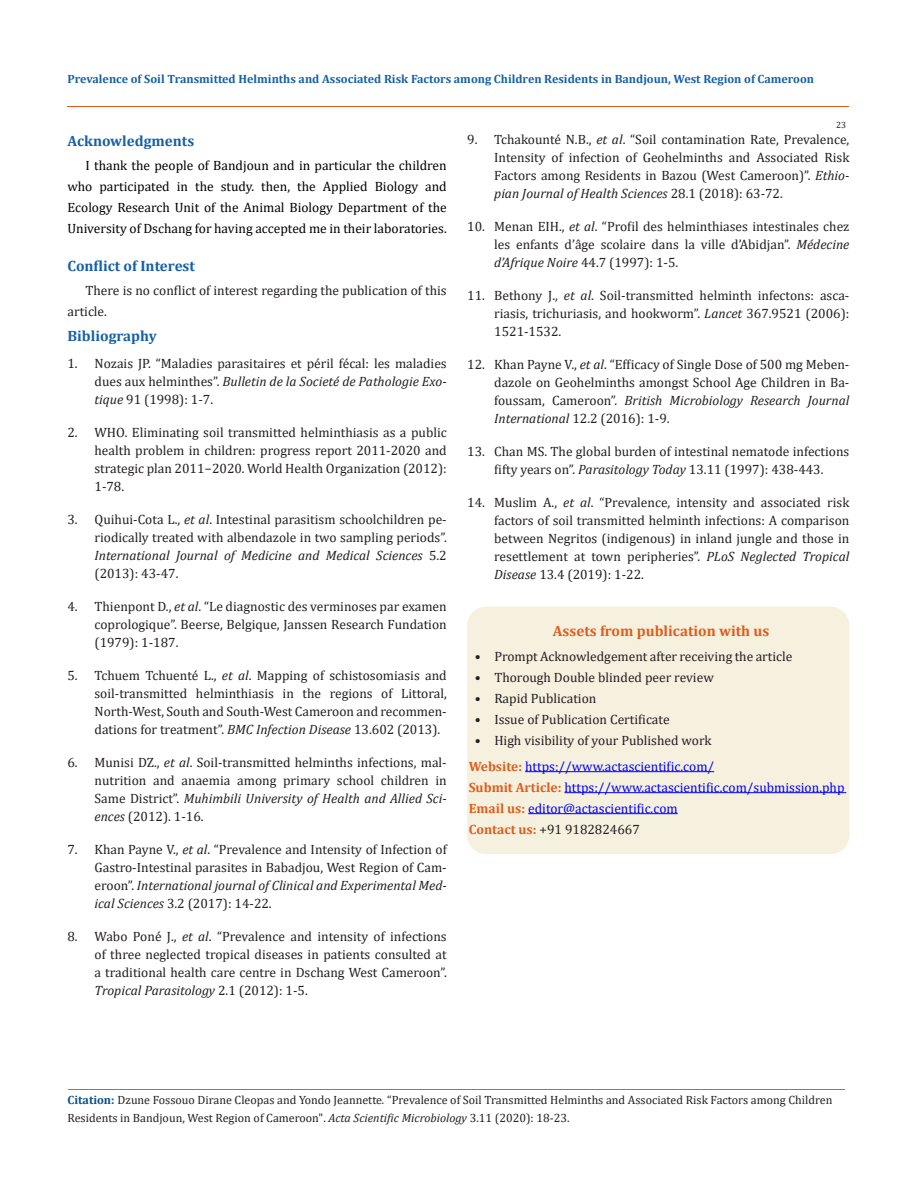
<style>
.page{position:relative;width:917px;height:1188px;background:#fff}
.page>*{position:absolute;margin:0;border:0;box-sizing:border-box;transform-origin:0 0}
.t1{font:700 15px "Cambria";color:#1560a6}
.t2{font:700 15px "Cambria";color:#e05d1a}
.t3{font:13.5px/18px "Cambria";color:#231f20;text-align:justify}
.t4{font:13.5px/21px "Cambria";color:#000;text-align:justify}
.t5{font:13.5px "Cambria";color:#00f}
.t6{font:12px/18px "Cambria";color:#231f20}
.t7{font:700 12px "Cambria";color:#1560a6}
.t8{font:9px "Cambria";color:#231f20}
.s1{font-style:italic}
.s2{font-weight:700;color:#e05d1a}
.s3{font-weight:700;color:#035089}
</style>
<div class="page">
<hr style="left:67px;top:106px;width:782px;height:1px;background:#e05d1a">
<div style="left:468px;top:607px;width:380px;height:246px;background:#f6f0df;border-radius:18px"></div>
<div style="left:467px;top:607px;width:382px;height:247px;border:2px solid #f6f0df;border-radius:18px"></div>
<hr style="left:525px;top:771px;width:189px;height:1px;background:#00f">
<hr style="left:564px;top:792px;width:282px;height:1px;background:#00f">
<hr style="left:528px;top:813px;width:149px;height:1px;background:#00f">
<hr style="left:69px;top:1089px;width:776px;height:1px;background:#e05d1a">
<p class="t7" style="left:67px;top:70px;width:748px">Prevalence of Soil Transmitted Helminths and Associated Risk Factors among Children Residents in Bandjoun, West Region of Cameroon</p>
<p class="t8" style="left:836px;top:120px;width:11px">23</p>
<p class="t1" style="left:67px;top:131px;width:128px">Acknowledgments</p>
<p class="t4" style="left:67px;top:155px;width:381px;text-indent:18px">I thank the people of Bandjoun and in particular the children who participated in the study. then, the Applied Biology and Ecology Research Unit of the Animal Biology Department of the University of Dschang for having accepted me in their laboratories.</p>
<p class="t1" style="left:67px;top:255px;width:129px">Conflict of Interest</p>
<p class="t3" style="left:67px;top:280px;width:381px;line-height:21px;text-indent:18px">There is no conflict of interest regarding the publication of this article.</p>
<p class="t1" style="left:67px;top:325px;width:91px">Bibliography</p>
<p class="t3" style="left:94px;top:355px;width:354px;text-indent:-27px">1. Nozais JP. “Maladies parasitaires et péril fécal: les maladies dues aux helminthes”. <span class="s1">Bulletin de la Societé de Pathologie Exo&shy;tique</span> 91 (1998): 1-7.</p>
<p class="t3" style="left:94px;top:424px;width:354px;text-indent:-27px">2. WHO. Eliminating soil transmitted helminthiasis as a public health problem in children: progress report 2011-2020 and strategic plan 2011−2020. World Health Organization (2012):<br>1-78.</p>
<p class="t3" style="left:94px;top:511px;width:354px;text-indent:-27px">3. Quihui-Cota L., <span class="s1">et al</span>. Intestinal parasitism schoolchildren pe&shy;riodically treated with albendazole in two sampling periods”.<br><span class="s1">International Journal of Medicine and Medical Sciences</span> 5.2 (2013): 43-47.</p>
<p class="t3" style="left:94px;top:598px;width:354px;text-indent:-27px">4. Thienpont D., <span class="s1">et al</span>. “Le diagnostic des verminoses par examen coprologique”. Beerse, Belgique, Janssen Research Fundation (1979): 1-187.</p>
<p class="t3" style="left:94px;top:667px;width:354px;text-indent:-27px">5. Tchuem Tchuenté L., <span class="s1">et al</span>. Mapping of schistosomiasis and soil-transmitted helminthiasis in the regions of Littoral, North-West, South and South-West Cameroon and recommen&shy;dations for treatment”. <span class="s1">BMC Infection Disease</span> 13.602 (2013).</p>
<p class="t3" style="left:94px;top:754px;width:354px;text-indent:-27px">6. Munisi DZ., <span class="s1">et al</span>. Soil-transmitted helminths infections, mal&shy;nutrition and anaemia among primary school children in Same District”. <span class="s1">Muhimbili University of Health and Allied Sci&shy;ences</span> (2012). 1-16.</p>
<p class="t3" style="left:94px;top:841px;width:354px;text-indent:-27px">7. Khan Payne V., <span class="s1">et al</span>. “Prevalence and Intensity of Infection of Gastro-Intestinal parasites in Babadjou, West Region of Cam&shy;eroon”. <span class="s1">International journal of Clinical and Experimental Med&shy;ical Sciences</span> 3.2 (2017): 14-22.</p>
<p class="t3" style="left:94px;top:928px;width:354px;text-indent:-27px">8. Wabo Poné J., <span class="s1">et al</span>. “Prevalence and intensity of infections of three neglected tropical diseases in patients consulted at a traditional health care centre in Dschang West Cameroon”.<br><span class="s1">Tropical Parasitology</span> 2.1 (2012): 1-5.</p>
<p class="t3" style="left:494px;top:130px;width:357px;text-indent:-27px">9. Tchakounté N.B., <span class="s1">et al</span>. “Soil contamination Rate, Prevalence, Intensity of infection of Geohelminths and Associated Risk Factors among Residents in Bazou (West Cameroon)”. <span class="s1">Ethio&shy;pian Journal of Health Sciences</span> 28.1 (2018): 63-72.</p>
<p class="t3" style="left:494px;top:217px;width:357px;text-indent:-27px">10. Menan EIH., <span class="s1">et al</span>. “Profil des helminthiases intestinales chez les enfants d’âge scolaire dans la ville d’Abidjan”. <span class="s1">Médecine d’Afrique Noire</span> 44.7 (1997): 1-5.</p>
<p class="t3" style="left:494px;top:286px;width:357px;text-indent:-27px">11. Bethony J., <span class="s1">et al</span>. Soil-transmitted helminth infectons: asca&shy;riasis, trichuriasis, and hookworm”. <span class="s1">Lancet</span> 367.9521 (2006):<br>1521-1532.</p>
<p class="t3" style="left:494px;top:355px;width:357px;text-indent:-27px">12. Khan Payne V., <span class="s1">et al</span>. “Efficacy of Single Dose of 500 mg Meben&shy;dazole on Geohelminths amongst School Age Children in Ba&shy;foussam, Cameroon”. <span class="s1">British Microbiology Research Journal International</span> 12.2 (2016): 1-9.</p>
<p class="t3" style="left:467px;top:442px;width:384px;text-align:center">13. Chan MS. The global burden of intestinal nematode infections fifty years on”. <span class="s1">Parasitology Today</span> 13.11 (1997): 438-443.</p>
<p class="t3" style="left:494px;top:493px;width:357px;text-indent:-27px">14. Muslim A., <span class="s1">et al</span>. “Prevalence, intensity and associated risk factors of soil transmitted helminth infections: A comparison between Negritos (indigenous) in inland jungle and those in resettlement at town peripheries”. <span class="s1">PLoS Neglected Tropical Disease</span> 13.4 (2019): 1-22.</p>
<p class="t2" style="left:553px;top:620px;width:218px">Assets from publication with us</p>
<p class="t3" style="left:475px;top:648px;width:319px">• Prompt Acknowledgement after receiving the article</p>
<p class="t3" style="left:475px;top:669px;width:240px">• Thorough Double blinded peer review</p>
<p class="t3" style="left:475px;top:690px;width:123px">• Rapid Publication</p>
<p class="t3" style="left:475px;top:711px;width:196px">• Issue of Publication Certificate</p>
<p class="t3" style="left:475px;top:732px;width:238px">• High visibility of your Published work</p>
<p class="t5" style="left:468px;top:758px;width:247px"><span class="s2">Website:</span> https://www.actascientific.com/</p>
<p class="t5" style="left:468px;top:779px;width:377px"><span class="s2">Submit Article:</span> https://www.actascientific.com/submission.php</p>
<p class="t5" style="left:468px;top:800px;width:210px"><span class="s2">Email us:</span> editor@actascientific.com</p>
<p class="t3" style="left:468px;top:820px;width:173px"><span class="s2">Contact us:</span> +91 9182824667</p>
<p class="t6" style="left:68px;top:1091px;width:766px"><span class="s3">Citation:</span> Dzune Fossouo Dirane Cleopas and Yondo Jeannette<span class="s1">.</span> “Prevalence of Soil Transmitted Helminths and Associated Risk Factors among Children<br>Residents in Bandjoun, West Region of Cameroon". <span class="s1">Acta Scientific Microbiology</span> 3.11 (2020): 18-23.</p>
</div>
